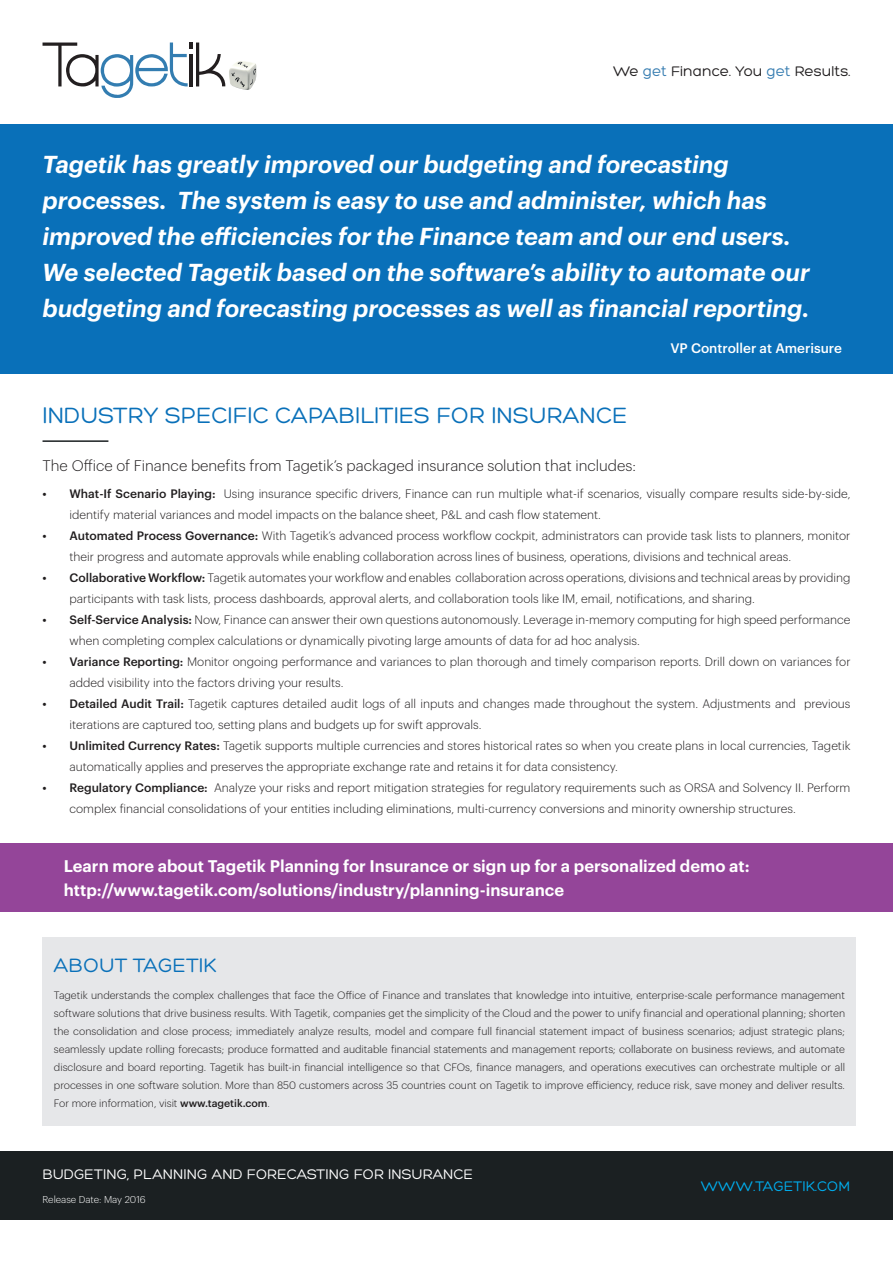
<style>
.page{position:relative;width:893px;height:1263px;background:#fff}
.page>*{position:absolute;margin:0;border:0;box-sizing:border-box;transform-origin:0 0}
.t1{font:italic 600 24px/36px "Graphik";color:#fff}
.t2{font:24px "Hero";color:#0970b9}
.t3{font:21px "Hero";color:#0970b9}
.t4{font:600 16.5px/24px "Graphik";color:#fff}
.t5{font:300 15px "Graphik";color:#201d1e}
.t6{font:15px "Hero";color:#fff}
.t7{font:15px "Hero";color:#201d1e}
.t8{font:15px "Hero";color:#00aeef}
.t9{font:500 13.5px "Graphik";color:#fff}
.t10{font:300 12px/21px "Graphik";color:#201d1e}
.t11{font:300 10.5px/18px "Graphik";color:#201d1e;text-align:justify}
.t12{font:300 9.75px "Graphik";color:#fff}
.s1{color:#377db1}
.s2{font-weight:500}
</style>
<div class="page">
<div style="left:0;top:1151px;width:893px;height:68px;background:#1b2022"></div>
<div style="left:0;top:125px;width:893px;height:249px;background:#0970b9"></div>
<div style="left:0;top:843px;width:893px;height:68px;background:#944599"></div>
<div style="left:43px;top:937px;width:813px;height:188px;background:#e6e7e9"></div>
<hr style="left:43px;top:440px;width:65px;height:2px;background:#1b2022">
<svg style="left:43px;top:43px;width:182px;height:55px"></svg>
<img style="left:229px;top:61px;width:27px;height:29px">
<p class="t7" style="left:613px;top:63px;width:239px">We <span class="s1">get</span> Finance. You <span class="s1">get</span> Results.</p>
<p class="t1" style="left:43px;top:144px;width:769px">Tagetik has greatly improved our budgeting and forecasting processes. The system is easy to use and administer, which has improved the efficiencies for the Finance team and our end users.<br>We selected Tagetik based on the software’s ability to automate our budgeting and forecasting processes as well as financial reporting.</p>
<p class="t9" style="left:670px;top:338px;width:173px">VP Controller at Amerisure</p>
<h1 class="t2" style="left:43px;top:403px;width:586px">INDUSTRY SPECIFIC CAPABILITIES FOR INSURANCE</h1>
<p class="t5" style="left:43px;top:455px;width:595px">The Office of Finance benefits from Tagetik’s packaged insurance solution that includes:</p>
<p class="t10" style="left:70px;top:482px;width:782px;text-indent:-27px"><span class="s2">• What-If Scenario Playing:</span> Using insurance specific drivers, Finance can run multiple what-if scenarios, visually compare results side-by-side, identify material variances and model impacts on the balance sheet, P&amp;L and cash flow statement.</p>
<p class="t10" style="left:70px;top:524px;width:782px;text-indent:-27px"><span class="s2">• Automated Process Governance:</span> With Tagetik’s advanced process workflow cockpit, administrators can provide task lists to planners, monitor their progress and automate approvals while enabling collaboration across lines of business, operations, divisions and technical areas.</p>
<p class="t10" style="left:70px;top:566px;width:782px;text-indent:-27px"><span class="s2">• Collaborative Workflow:</span> Tagetik automates your workflow and enables collaboration across operations, divisions and technical areas by providing participants with task lists, process dashboards, approval alerts, and collaboration tools like IM, email, notifications, and sharing.</p>
<p class="t10" style="left:70px;top:608px;width:782px;text-indent:-27px"><span class="s2">• Self-Service Analysis:</span> Now, Finance can answer their own questions autonomously. Leverage in-memory computing for high speed performance when completing complex calculations or dynamically pivoting large amounts of data for ad hoc analysis.</p>
<p class="t10" style="left:70px;top:650px;width:782px;text-indent:-27px"><span class="s2">• Variance Reporting:</span> Monitor ongoing performance and variances to plan thorough and timely comparison reports. Drill down on variances for added visibility into the factors driving your results.</p>
<p class="t10" style="left:70px;top:692px;width:782px;text-indent:-27px"><span class="s2">• Detailed Audit Trail:</span> Tagetik captures detailed audit logs of all inputs and changes made throughout the system. Adjustments and previous iterations are captured too, setting plans and budgets up for swift approvals.</p>
<p class="t10" style="left:70px;top:734px;width:782px;text-indent:-27px"><span class="s2">• Unlimited Currency Rates:</span> Tagetik supports multiple currencies and stores historical rates so when you create plans in local currencies, Tagetik automatically applies and preserves the appropriate exchange rate and retains it for data consistency.</p>
<p class="t10" style="left:70px;top:776px;width:782px;text-indent:-27px"><span class="s2">• Regulatory Compliance:</span> Analyze your risks and report mitigation strategies for regulatory requirements such as ORSA and Solvency II. Perform complex financial consolidations of your entities including eliminations, multi-currency conversions and minority ownership structures.</p>
<h3 class="t4" style="left:64px;top:852px;width:687px">Learn more about Tagetik Planning for Insurance or sign up for a personalized demo at: http://www.tagetik.com/solutions/industry/planning-insurance</h3>
<h2 class="t3" style="left:54px;top:955px;width:164px">ABOUT TAGETIK</h2>
<p class="t11" style="left:54px;top:985px;width:793px">Tagetik understands the complex challenges that face the Office of Finance and translates that knowledge into intuitive, enterprise-scale performance management software solutions that drive business results. With Tagetik, companies get the simplicity of the Cloud and the power to unify financial and operational planning; shorten the consolidation and close process; immediately analyze results, model and compare full financial statement impact of business scenarios; adjust strategic plans; seamlessly update rolling forecasts; produce formatted and auditable financial statements and management reports; collaborate on business reviews, and automate disclosure and board reporting. Tagetik has built-in financial intelligence so that CFOs, finance managers, and operations executives can orchestrate multiple or all processes in one software solution. More than 850 customers across 35 countries count on Tagetik to improve efficiency, reduce risk, save money and deliver results.<br>For more information, visit <span class="s2">www.tagetik.com</span>.</p>
<p class="t6" style="left:43px;top:1167px;width:432px">BUDGETING, PLANNING AND FORECASTING FOR INSURANCE</p>
<p class="t12" style="left:43px;top:1192px;width:105px">Release Date: May 2016</p>
<p class="t8" style="left:701px;top:1178px;width:151px">WWW.TAGETIK.COM</p>
</div>
